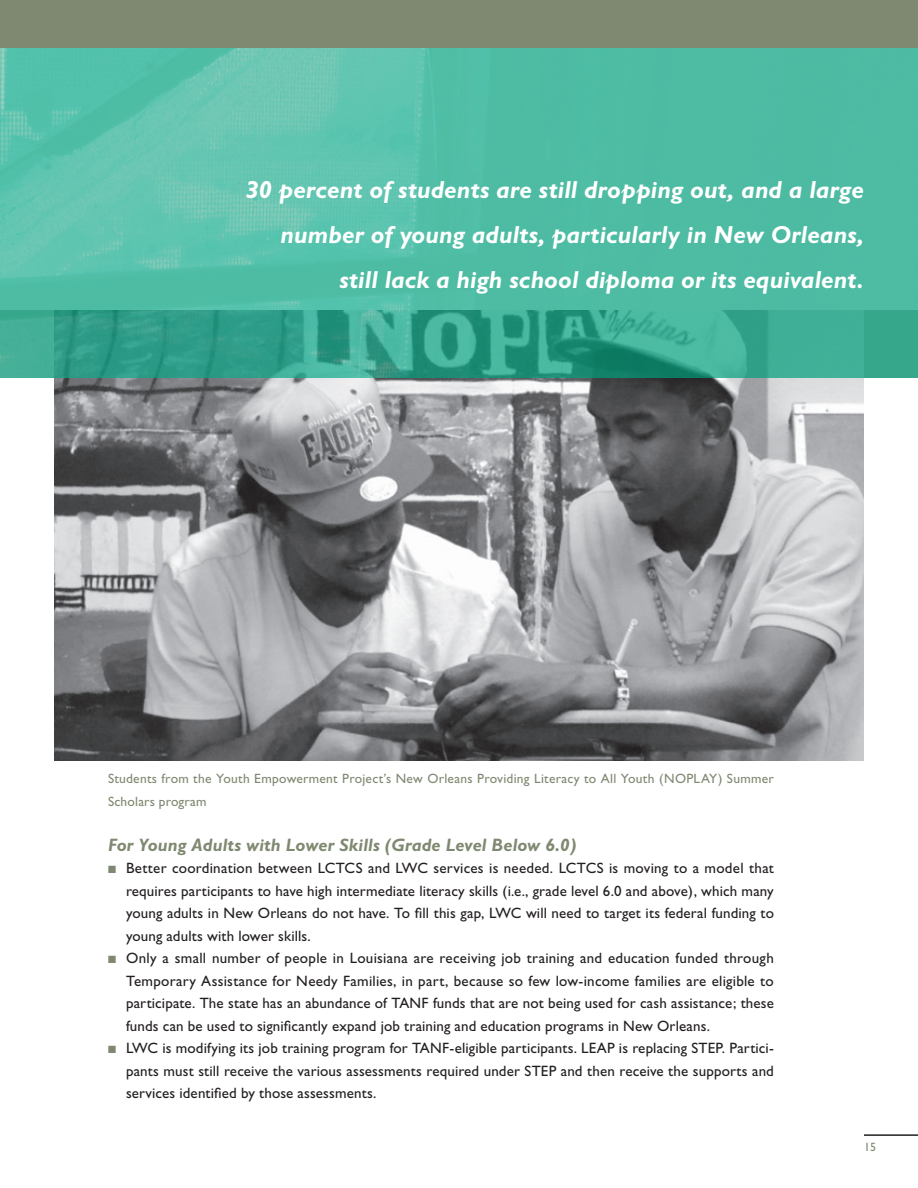
<style>
.page{position:relative;width:918px;height:1188px;background:#fff}
.page>*{position:absolute;margin:0;border:0;box-sizing:border-box;transform-origin:0 0}
.t1{font:italic 700 24.75px/45px "Gill Sans";letter-spacing:.005em;color:#fff;text-align:right}
.t2{font:italic 700 18px "Gill Sans";letter-spacing:.005em;color:#7f8971}
.t3{font:15px/22.5px "Gill Sans";letter-spacing:.01em;color:#231f20;text-align:justify}
.t4{font:13.5px/22.5px "Gill Sans";letter-spacing:.02em;color:#7f8971}
.t5{font:12px "Gill Sans";color:#7f8971}
.s1{color:#7f8971}
</style>
<div class="page">
<hr style="left:864px;top:1134px;width:54px;height:2px;background:#231f20">
<img style="left:54px;top:378px;width:810px;height:382px">
<div style="left:0;top:0;width:918px;height:48px;background:#7f8971"></div>
<img style="left:0;top:48px;width:918px;height:330px">
<h1 class="t1" style="left:246px;top:167px;width:620px">30 percent of students are still dropping out, and a large number of young adults, particularly in New Orleans, still lack a high school diploma or its equivalent.</h1>
<p class="t4" style="left:108px;top:767px;width:667px">Students from the Youth Empowerment Project’s New Orleans Providing Literacy to All Youth (NOPLAY) Summer<br>Scholars program</p>
<p class="t2" style="left:108px;top:834px;width:470px">For Young Adults with Lower Skills (Grade Level Below 6.0)</p>
<p class="t3" style="left:126px;top:857px;width:649px;text-indent:-18px"><span class="s1">■</span> Better coordination between LCTCS and LWC services is needed. LCTCS is moving to a model that requires participants to have high intermediate literacy skills (i.e., grade level 6.0 and above), which many young adults in New Orleans do not have. To fill this gap, LWC will need to target its federal funding to young adults with lower skills.</p>
<p class="t3" style="left:126px;top:947px;width:649px;text-indent:-18px"><span class="s1">■</span> Only a small number of people in Louisiana are receiving job training and education funded through Temporary Assistance for Needy Families, in part, because so few low-income families are eligible to participate. The state has an abundance of TANF funds that are not being used for cash assistance; these funds can be used to significantly expand job training and education programs in New Orleans.</p>
<p class="t3" style="left:126px;top:1037px;width:649px;text-indent:-18px"><span class="s1">■</span> LWC is modifying its job training program for TANF-eligible participants. LEAP is replacing STEP. Partici&shy;pants must still receive the various assessments required under STEP and then receive the supports and services identified by those assessments.</p>
<p class="t5" style="left:864px;top:1140px;width:13px">15</p>
</div>
